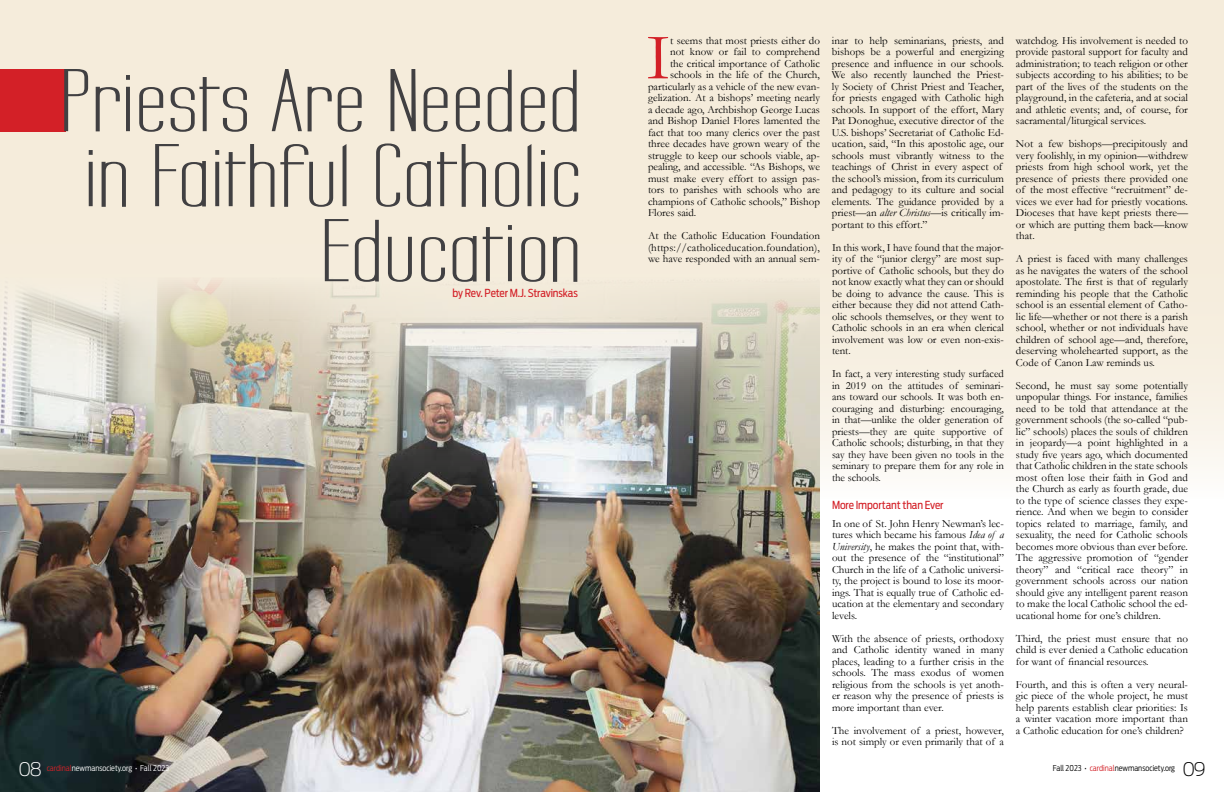
<style>
.page{position:relative;width:1224px;height:792px;background:#fff}
.page>*{position:absolute;margin:0;border:0;box-sizing:border-box;transform-origin:0 0}
.t1{font:77.3px/75px "Labtop Secundo Wide";color:#414042;text-align:right}
.t2{font:66.3px "Garamond";color:#d32027}
.t3{font:200 18.6px "Antenna";color:#000}
.t4{font:200 18.6px "Antenna";color:#fff}
.t5{font:11px/11.5px "Garamond";color:#000;text-align:justify}
.t6{font:11px "Antenna Cond";letter-spacing:-.01em;color:#d32027}
.t7{font:300 8px "Antenna Cond";color:#000}
.t8{font:300 8px "Antenna Cond";color:#fff}
.s1{color:#d32027}
.s2{font-style:italic}
</style>
<div class="page">
<div style="left:0;top:0;width:1224px;height:498px;background:#f5ecdb"></div>
<img style="left:0;top:280px;width:820px;height:512px">
<div style="left:0;top:69px;width:66px;height:62px;background:#d32027"></div>
<h1 class="t1" style="left:59px;top:65px;width:524px">Priests Are Needed in Faithful Catholic<br>Education</h1>
<p class="t6" style="left:452px;top:287px;width:127px">by Rev. Peter M.J. Stravinskas</p>
<h3 class="t4" style="left:18px;top:758px;width:26px">08</h3>
<p class="t8" style="left:47px;top:764px;width:124px"><span class="s1">cardinal</span>newmansociety.org • Fall 2023</p>
<h2 class="t2" style="left:647px;top:18px;width:25px">I</h2>
<p class="t5" style="left:670px;top:35px;width:151px">t seems that most priests either do</p>
<p class="t5" style="left:670px;top:46px;width:151px">not know or fail to comprehend</p>
<p class="t5" style="left:670px;top:58px;width:151px">the critical importance of Catholic</p>
<p class="t5" style="left:670px;top:69px;width:151px">schools in the life of the Church,</p>
<p class="t5" style="left:648px;top:81px;width:173px">particularly as a vehicle of the new evan-</p>
<p class="t5" style="left:648px;top:92px;width:174px">gelization. At a bishops’ meeting nearly</p>
<p class="t5" style="left:648px;top:104px;width:174px">a decade ago, Archbishop George Lucas</p>
<p class="t5" style="left:648px;top:115px;width:174px">and Bishop Daniel Flores lamented the</p>
<p class="t5" style="left:648px;top:127px;width:174px">fact that too many clerics over the past</p>
<p class="t5" style="left:648px;top:138px;width:174px">three decades have grown weary of the</p>
<p class="t5" style="left:648px;top:150px;width:173px">struggle to keep our schools viable, ap-</p>
<p class="t5" style="left:648px;top:161px;width:174px">pealing, and accessible. “As Bishops, we</p>
<p class="t5" style="left:648px;top:173px;width:174px">must make every effort to assign pas-</p>
<p class="t5" style="left:648px;top:184px;width:173px">tors to parishes with schools who are</p>
<p class="t5" style="left:648px;top:196px;width:174px">champions of Catholic schools,” Bishop</p>
<p class="t5" style="left:648px;top:207px;width:50px">Flores said.</p>
<p class="t5" style="left:648px;top:230px;width:174px">At the Catholic Education Foundation (https://catholiceducation.foundation), we have responded with an annual sem-</p>
<p class="t5" style="left:832px;top:34px;width:174px;text-align:left">inar to help seminarians, priests, and bishops be a powerful and energizing presence and influence in our schools.<br>We also recently launched the Priest&shy;ly Society of Christ Priest and Teacher, for priests engaged with Catholic high schools. In support of the effort, Mary Pat Donoghue, executive director of the U.S. bishops’ Secretariat of Catholic Ed&shy;ucation, said, “In this apostolic age, our schools must vibrantly witness to the teachings of Christ in every aspect of the school’s mission, from its curriculum and pedagogy to its culture and social elements. The guidance provided by a priest—an <span class="s2">alter Christus</span>—is critically im&shy;portant to this effort.”</p>
<p class="t5" style="left:832px;top:242px;width:174px">In this work, I have found that the major&shy;ity of the “junior clergy” are most sup&shy;portive of Catholic schools, but they do not know exactly what they can or should be doing to advance the cause. This is either because they did not attend Cath&shy;olic schools themselves, or they went to Catholic schools in an era when clerical involvement was low or even non-exis&shy;tent.</p>
<p class="t5" style="left:832px;top:368px;width:174px;text-align:left">In fact, a very interesting study surfaced in 2019 on the attitudes of seminari&shy;ans toward our schools. It was both en&shy;couraging and disturbing: encouraging, in that—unlike the older generation of priests—they are quite supportive of Catholic schools; disturbing, in that they say they have been given no tools in the seminary to prepare them for any role in the schools.</p>
<p class="t6" style="left:832px;top:498px;width:113px">More Important than Ever</p>
<p class="t5" style="left:832px;top:518px;width:174px">In one of St. John Henry Newman’s lec&shy;tures which became his famous <span class="s2">Idea of a University</span>, he makes the point that, with&shy;out the presence of the “institutional” Church in the life of a Catholic universi&shy;ty, the project is bound to lose its moor&shy;ings. That is equally true of Catholic ed&shy;ucation at the elementary and secondary levels.</p>
<p class="t5" style="left:832px;top:633px;width:174px">With the absence of priests, orthodoxy and Catholic identity waned in many places, leading to a further crisis in the schools. The mass exodus of women religious from the schools is yet anoth&shy;er reason why the presence of priests is more important than ever.</p>
<p class="t5" style="left:832px;top:725px;width:174px">The involvement of a priest, however, is not simply or even primarily that of a</p>
<p class="t5" style="left:1016px;top:34px;width:174px">watchdog. His involvement is needed to provide pastoral support for faculty and administration; to teach religion or other subjects according to his abilities; to be part of the lives of the students on the playground, in the cafeteria, and at social and athletic events; and, of course, for sacramental/liturgical services.</p>
<p class="t5" style="left:1016px;top:138px;width:174px">Not a few bishops—precipitously and very foolishly, in my opinion—withdrew priests from high school work, yet the presence of priests there provided one of the most effective “recruitment” de&shy;vices we ever had for priestly vocations.<br>Dioceses that have kept priests there— or which are putting them back—know that.</p>
<p class="t5" style="left:1016px;top:253px;width:174px">A priest is faced with many challenges as he navigates the waters of the school apostolate. The first is that of regularly reminding his people that the Catholic school is an essential element of Catho&shy;lic life—whether or not there is a parish school, whether or not individuals have children of school age—and, therefore, deserving wholehearted support, as the Code of Canon Law reminds us.</p>
<p class="t5" style="left:1016px;top:379px;width:174px">Second, he must say some potentially unpopular things. For instance, families need to be told that attendance at the government schools (the so-called “pub&shy;lic” schools) places the souls of children in jeopardy—a point highlighted in a study five years ago, which documented that Catholic children in the state schools most often lose their faith in God and the Church as early as fourth grade, due to the type of science classes they expe&shy;rience. And when we begin to consider topics related to marriage, family, and sexuality, the need for Catholic schools becomes more obvious than ever before.<br>The aggressive promotion of “gender theory” and “critical race theory” in government schools across our nation should give any intelligent parent reason to make the local Catholic school the ed&shy;ucational home for one’s children.</p>
<p class="t5" style="left:1016px;top:632px;width:174px">Third, the priest must ensure that no child is ever denied a Catholic education for want of financial resources.</p>
<p class="t5" style="left:1016px;top:678px;width:174px">Fourth, and this is often a very neural&shy;gic piece of the whole project, he must help parents establish clear priorities: Is a winter vacation more important than a Catholic education for one’s children?</p>
<p class="t7" style="left:1053px;top:764px;width:124px">Fall 2023 • <span class="s1">cardinal</span>newmansociety.org</p>
<h3 class="t3" style="left:1182px;top:758px;width:26px">09</h3>
</div>
